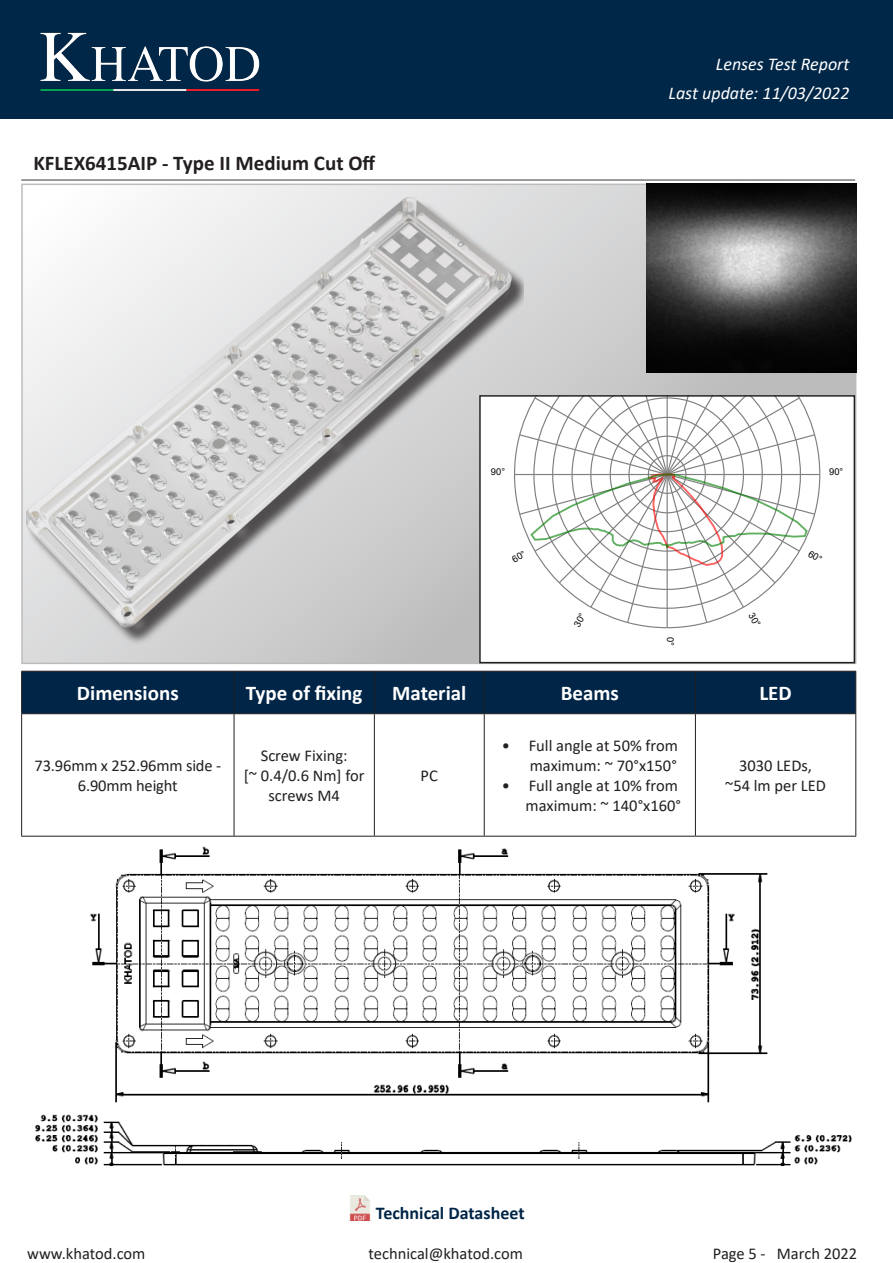
<style>
.page{position:relative;width:893px;height:1263px;background:#fff}
.page>*{position:absolute;margin:0;border:0;box-sizing:border-box;transform-origin:0 0}
.t1{font:700 21px "Calibri";color:#fff}
.t2{font:700 21px "Calibri";color:#231f20}
.t3{font:italic 18px/28.8px "Calibri";color:#fff;text-align:right}
.t4{font:700 18px "Calibri";color:#002547}
.t5{font:16.5px/19.8px "Calibri";color:#231f20;text-align:center}
.t6{font:9.45px "Arial";color:#000}
</style>
<div class="page">
<div style="left:0;top:0;width:893px;height:118px;background:#002748"></div>
<img style="left:21px;top:27px;width:260px;height:67px">
<svg style="left:24px;top:187px;width:829px;height:474px;background:#d0d0d1"></svg>
<hr style="left:21px;top:179px;width:834px;height:2px;background:#231f20">
<img style="left:26px;top:190px;width:497px;height:472px">
<div style="left:22px;top:672px;width:833px;height:41px;background:#002547"></div>
<hr style="left:21px;top:671px;width:213px;height:1px;background:#231f20">
<hr style="left:21px;top:671px;width:1px;height:42px;background:#231f20">
<hr style="left:234px;top:671px;width:140px;height:1px;background:#231f20">
<hr style="left:234px;top:671px;width:1px;height:42px;background:#231f20">
<hr style="left:374px;top:671px;width:110px;height:1px;background:#231f20">
<hr style="left:374px;top:671px;width:1px;height:42px;background:#231f20">
<hr style="left:484px;top:671px;width:211px;height:1px;background:#231f20">
<hr style="left:484px;top:671px;width:1px;height:42px;background:#231f20">
<hr style="left:695px;top:671px;width:161px;height:1px;background:#231f20">
<hr style="left:695px;top:671px;width:1px;height:42px;background:#231f20">
<hr style="left:855px;top:671px;width:1px;height:42px;background:#231f20">
<hr style="left:21px;top:713px;width:213px;height:1px;background:#231f20">
<hr style="left:21px;top:714px;width:1px;height:122px;background:#231f20">
<hr style="left:234px;top:713px;width:140px;height:1px;background:#231f20">
<hr style="left:234px;top:714px;width:1px;height:122px;background:#231f20">
<hr style="left:374px;top:713px;width:110px;height:1px;background:#231f20">
<hr style="left:374px;top:714px;width:1px;height:122px;background:#231f20">
<hr style="left:484px;top:713px;width:211px;height:1px;background:#231f20">
<hr style="left:484px;top:714px;width:1px;height:122px;background:#231f20">
<hr style="left:695px;top:713px;width:161px;height:1px;background:#231f20">
<hr style="left:695px;top:714px;width:1px;height:122px;background:#231f20">
<hr style="left:855px;top:714px;width:1px;height:122px;background:#231f20">
<hr style="left:21px;top:836px;width:213px;height:1px;background:#231f20">
<hr style="left:234px;top:836px;width:140px;height:1px;background:#231f20">
<hr style="left:374px;top:836px;width:110px;height:1px;background:#231f20">
<hr style="left:484px;top:836px;width:211px;height:1px;background:#231f20">
<hr style="left:695px;top:836px;width:161px;height:1px;background:#231f20">
<img style="left:90px;top:846px;width:678px;height:256px">
<img style="left:35px;top:1114px;width:817px;height:52px">
<img style="left:646px;top:184px;width:210px;height:188px">
<div style="left:480px;top:396px;width:374px;height:267px;background:#fff"></div>
<div style="left:479px;top:395px;width:376px;height:268px;border:2px solid #231f20"></div>
<img style="left:349px;top:1195px;width:22px;height:25px">
<svg style="left:511px;top:396px;width:312px;height:231px"></svg>
<p class="t2" style="left:33px;top:148px;width:343px">KFLEX6415AIP - Type II Medium Cut Off</p>
<p class="t3" style="left:668px;top:49px;width:183px">Lenses Test Report<br>Last update: 11/03/2022</p>
<p class="t6" style="left:491px;top:465px;width:16px">90°</p>
<p class="t6" style="left:829px;top:465px;width:16px">90°</p>
<p class="t6" style="left:677px;top:637px;width:11px;rotate:90deg">0°</p>
<p class="t1" style="left:77px;top:678px;width:103px">Dimensions</p>
<p class="t1" style="left:246px;top:678px;width:118px">Type of fixing</p>
<p class="t1" style="left:392px;top:678px;width:76px">Material</p>
<p class="t1" style="left:561px;top:678px;width:60px">Beams</p>
<p class="t1" style="left:759px;top:678px;width:34px">LED</p>
<p class="t5" style="left:35px;top:755px;width:188px">73.96mm x 252.96mm side -<br>6.90mm height</p>
<p class="t5" style="left:261px;top:745px;width:88px">Screw Fixing:</p>
<p class="t5" style="left:244px;top:765px;width:122px">[~ 0.4/0.6 Nm] for screws M4</p>
<p class="t5" style="left:421px;top:765px;width:19px">PC</p>
<p class="t5" style="left:502px;top:736px;width:178px;text-align:right">• Full angle at 50% from maximum: ~ 70°x150°</p>
<p class="t5" style="left:502px;top:775px;width:181px;text-align:right">• Full angle at 10% from maximum: ~ 140°x160°</p>
<p class="t5" style="left:725px;top:755px;width:102px">3030 LEDs, ~54 lm per LED</p>
<p class="t4" style="left:376px;top:1200px;width:150px">Technical Datasheet</p>
<p class="t5" style="left:27px;top:1243px;width:120px">www.khatod.com</p>
<p class="t5" style="left:368px;top:1243px;width:156px">technical@khatod.com</p>
<p class="t5" style="left:713px;top:1243px;width:146px">Page 5 - March 2022</p>
</div>
